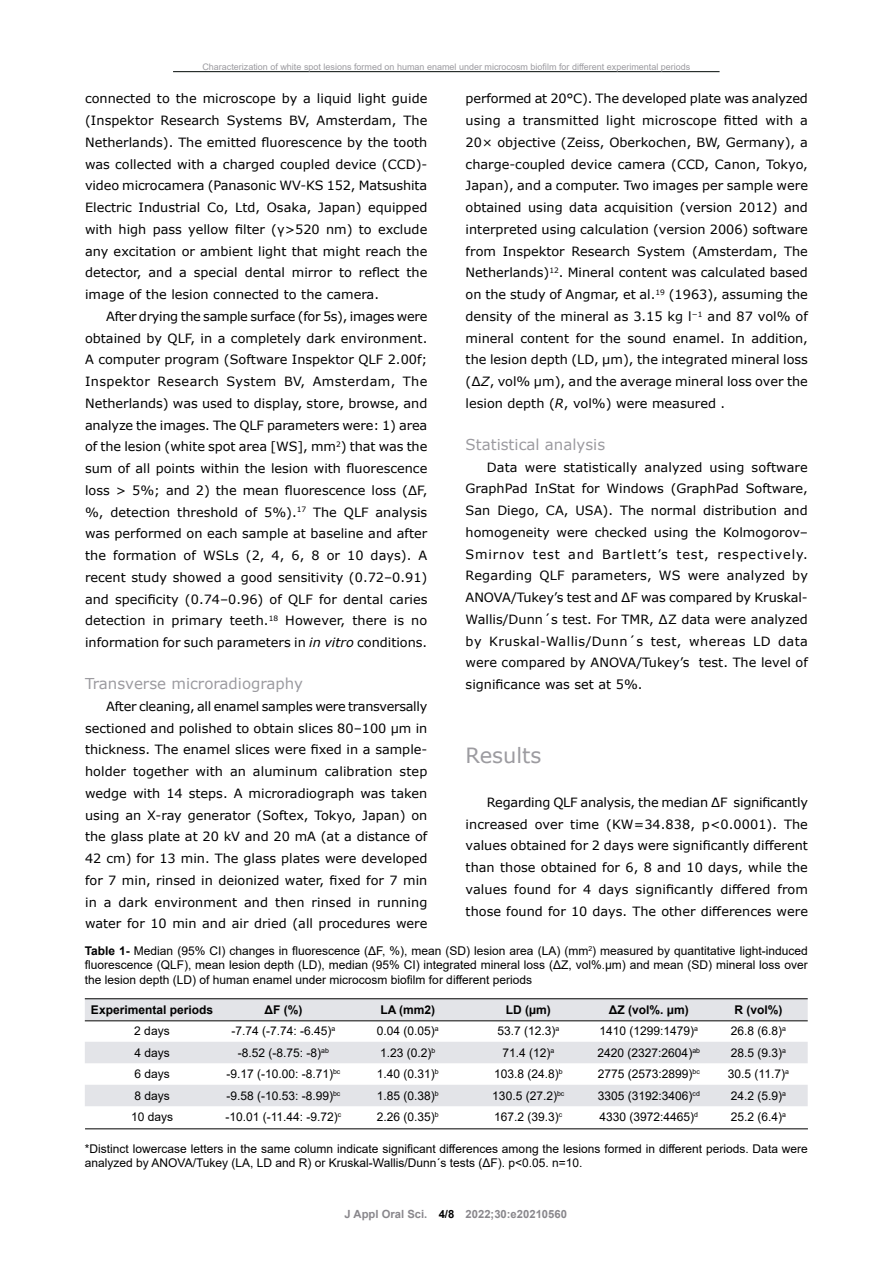
<style>
.page{position:relative;width:893px;height:1263px;background:#fff}
.page>*{position:absolute;margin:0;border:0;box-sizing:border-box;transform-origin:0 0}
.t1{font:21px "Verdana";color:#9c9ba0}
.t2{font:15px "Verdana";color:#9c9ba0}
.t3{font:12.75px/21.8px "Verdana";color:#000;text-align:justify}
.t4{font:12px/14.4px "Arial";color:#000}
.t5{font:700 12px "Arial";color:#000}
.t6{font:700 11.25px "Arial";color:#89878c}
.t7{font:9px "Arial";color:#9c9ba0}
.s1{font-style:italic}
.s2{font-weight:700}
.s3{color:#000}
</style>
<div class="page">
<hr style="left:173px;top:71px;width:547px;height:1px;background:#000805">
<svg style="left:85px;top:999px;width:723px;height:107px;fill:#e3e4e8"></svg>
<hr style="left:85px;top:998px;width:723px;height:1px;background:#000">
<hr style="left:85px;top:1020px;width:723px;height:1px;background:#000">
<hr style="left:85px;top:1128px;width:723px;height:1px;background:#000">
<p class="t7" style="left:202px;top:60px;width:489px">Characterization of white spot lesions formed on human enamel under microcosm biofilm for different experimental periods</p>
<p class="t3" style="left:85px;top:88px;width:344px">connected to the microscope by a liquid light guide (Inspektor Research Systems BV, Amsterdam, The Netherlands). The emitted fluorescence by the tooth was collected with a charged coupled device (CCD)- video microcamera (Panasonic WV-KS 152, Matsushita Electric Industrial Co, Ltd, Osaka, Japan) equipped with high pass yellow filter (γ&gt;520 nm) to exclude any excitation or ambient light that might reach the detector, and a special dental mirror to reflect the image of the lesion connected to the camera.</p>
<p class="t3" style="left:85px;top:305px;width:344px;text-indent:21px">After drying the sample surface (for 5s), images were obtained by QLF, in a completely dark environment.<br>A computer program (Software Inspektor QLF 2.00f; Inspektor Research System BV, Amsterdam, The Netherlands) was used to display, store, browse, and analyze the images. The QLF parameters were: 1) area of the lesion (white spot area [WS], mm<sup>2</sup>) that was the sum of all points within the lesion with fluorescence loss &gt; 5%; and 2) the mean fluorescence loss (ΔF, %, detection threshold of 5%).<sup>17</sup> The QLF analysis was performed on each sample at baseline and after the formation of WSLs (2, 4, 6, 8 or 10 days). A recent study showed a good sensitivity (0.72–0.91) and specificity (0.74–0.96) of QLF for dental caries detection in primary teeth.<sup>18</sup> However, there is no information for such parameters in <span class="s1">in vitro</span> conditions.</p>
<p class="t2" style="left:85px;top:673px;width:220px">Transverse microradiography</p>
<p class="t3" style="left:85px;top:695px;width:344px;text-indent:21px">After cleaning, all enamel samples were transversally sectioned and polished to obtain slices 80–100 μm in thickness. The enamel slices were fixed in a sample&shy;holder together with an aluminum calibration step wedge with 14 steps. A microradiograph was taken using an X-ray generator (Softex, Tokyo, Japan) on the glass plate at 20 kV and 20 mA (at a distance of 42 cm) for 13 min. The glass plates were developed for 7 min, rinsed in deionized water, fixed for 7 min in a dark environment and then rinsed in running water for 10 min and air dried (all procedures were</p>
<p class="t3" style="left:466px;top:88px;width:344px">performed at 20°C). The developed plate was analyzed using a transmitted light microscope fitted with a 20× objective (Zeiss, Oberkochen, BW, Germany), a charge-coupled device camera (CCD, Canon, Tokyo, Japan), and a computer. Two images per sample were obtained using data acquisition (version 2012) and interpreted using calculation (version 2006) software from Inspektor Research System (Amsterdam, The Netherlands)<sup>12</sup>. Mineral content was calculated based on the study of Angmar, et al.<sup>19</sup> (1963), assuming the density of the mineral as 3.15 kg l<sup>−1</sup> and 87 vol% of mineral content for the sound enamel. In addition, the lesion depth (LD, μm), the integrated mineral loss (∆<span class="s1">Z</span>, vol% μm), and the average mineral loss over the lesion depth (<span class="s1">R</span>, vol%) were measured .</p>
<p class="t2" style="left:466px;top:434px;width:141px">Statistical analysis</p>
<p class="t3" style="left:466px;top:456px;width:344px;text-indent:21px">Data were statistically analyzed using software GraphPad InStat for Windows (GraphPad Software, San Diego, CA, USA). The normal distribution and homogeneity were checked using the Kolmogorov– Smirnov test and Bartlett’s test, respectively.<br>Regarding QLF parameters, WS were analyzed by ANOVA/Tukey’s test and ∆F was compared by Kruskal-Wallis/Dunn´s test. For TMR, ∆Z data were analyzed by Kruskal-Wallis/Dunn´s test, whereas LD data were compared by ANOVA/Tukey’s test. The level of significance was set at 5%.</p>
<h1 class="t1" style="left:466px;top:741px;width:77px">Results</h1>
<p class="t3" style="left:466px;top:791px;width:344px;text-indent:21px">Regarding QLF analysis, the median ΔF significantly increased over time (KW=34.838, p&lt;0.0001). The values obtained for 2 days were significantly different than those obtained for 6, 8 and 10 days, while the values found for 4 days significantly differed from those found for 10 days. The other differences were</p>
<p class="t4" style="left:85px;top:943px;width:724px;text-align:justify"><span class="s2">Table 1-</span> Median (95% CI) changes in fluorescence (ΔF, %), mean (SD) lesion area (LA) (mm<sup>2</sup>) measured by quantitative light-induced fluorescence (QLF), mean lesion depth (LD), median (95% CI) integrated mineral loss (ΔZ, vol%.µm) and mean (SD) mineral loss over the lesion depth (LD) of human enamel under microcosm biofilm for different periods</p>
<p class="t5" style="left:91px;top:1001px;width:124px">Experimental periods</p>
<p class="t5" style="left:264px;top:1001px;width:39px">ΔF (%)</p>
<p class="t5" style="left:380px;top:1001px;width:56px">LA (mm2)</p>
<p class="t5" style="left:506px;top:1001px;width:46px">LD (µm)</p>
<p class="t5" style="left:609px;top:1001px;width:81px">ΔZ (vol%. μm)</p>
<p class="t5" style="left:734px;top:1001px;width:49px">R (vol%)</p>
<p class="t4" style="left:134px;top:1024px;width:37px">2 days</p>
<p class="t4" style="left:231px;top:1024px;width:105px">-7.74 (-7.74: -6.45)<sup>a</sup></p>
<p class="t4" style="left:377px;top:1024px;width:63px">0.04 (0.05)<sup>a</sup></p>
<p class="t4" style="left:497px;top:1024px;width:63px">53.7 (12.3)<sup>a</sup></p>
<p class="t4" style="left:599px;top:1024px;width:100px">1410 (1299:1479)<sup>a</sup></p>
<p class="t4" style="left:731px;top:1024px;width:57px">26.8 (6.8)<sup>a</sup></p>
<p class="t4" style="left:134px;top:1045px;width:37px">4 days</p>
<p class="t4" style="left:238px;top:1045px;width:93px">-8.52 (-8.75: -8)<sup>ab</sup></p>
<p class="t4" style="left:380px;top:1045px;width:57px">1.23 (0.2)<sup>b</sup></p>
<p class="t4" style="left:502px;top:1045px;width:53px">71.4 (12)<sup>a</sup></p>
<p class="t4" style="left:598px;top:1045px;width:104px">2420 (2327:2604)<sup>ab</sup></p>
<p class="t4" style="left:731px;top:1045px;width:57px">28.5 (9.3)<sup>a</sup></p>
<p class="t4" style="left:134px;top:1067px;width:37px">6 days</p>
<p class="t4" style="left:226px;top:1067px;width:116px">-9.17 (-10.00: -8.71)<sup>bc</sup></p>
<p class="t4" style="left:377px;top:1067px;width:63px">1.40 (0.31)<sup>b</sup></p>
<p class="t4" style="left:494px;top:1067px;width:70px">103.8 (24.8)<sup>b</sup></p>
<p class="t4" style="left:598px;top:1067px;width:104px">2775 (2573:2899)<sup>bc</sup></p>
<p class="t4" style="left:728px;top:1067px;width:63px">30.5 (11.7)<sup>a</sup></p>
<p class="t4" style="left:134px;top:1088px;width:37px">8 days</p>
<p class="t4" style="left:226px;top:1088px;width:116px">-9.58 (-10.53: -8.99)<sup>bc</sup></p>
<p class="t4" style="left:377px;top:1088px;width:63px">1.85 (0.38)<sup>b</sup></p>
<p class="t4" style="left:492px;top:1088px;width:74px">130.5 (27.2)<sup>bc</sup></p>
<p class="t4" style="left:598px;top:1088px;width:104px">3305 (3192:3406)<sup>cd</sup></p>
<p class="t4" style="left:731px;top:1088px;width:57px">24.2 (5.9)<sup>a</sup></p>
<p class="t4" style="left:131px;top:1110px;width:44px">10 days</p>
<p class="t4" style="left:225px;top:1110px;width:117px">-10.01 (-11.44: -9.72)<sup>c</sup></p>
<p class="t4" style="left:377px;top:1110px;width:63px">2.26 (0.35)<sup>b</sup></p>
<p class="t4" style="left:494px;top:1110px;width:70px">167.2 (39.3)<sup>c</sup></p>
<p class="t4" style="left:599px;top:1110px;width:100px">4330 (3972:4465)<sup>d</sup></p>
<p class="t4" style="left:731px;top:1110px;width:57px">25.2 (6.4)<sup>a</sup></p>
<p class="t4" style="left:85px;top:1141px;width:725px">*Distinct lowercase letters in the same column indicate significant differences among the lesions formed in different periods. Data were analyzed by ANOVA/Tukey (LA, LD and R) or Kruskal-Wallis/Dunn´s tests (ΔF). p&lt;0.05. n=10.</p>
<p class="t6" style="left:345px;top:1206px;width:224px">J Appl Oral Sci. <span class="s3">4/8</span> 2022;30:e20210560</p>
</div>
